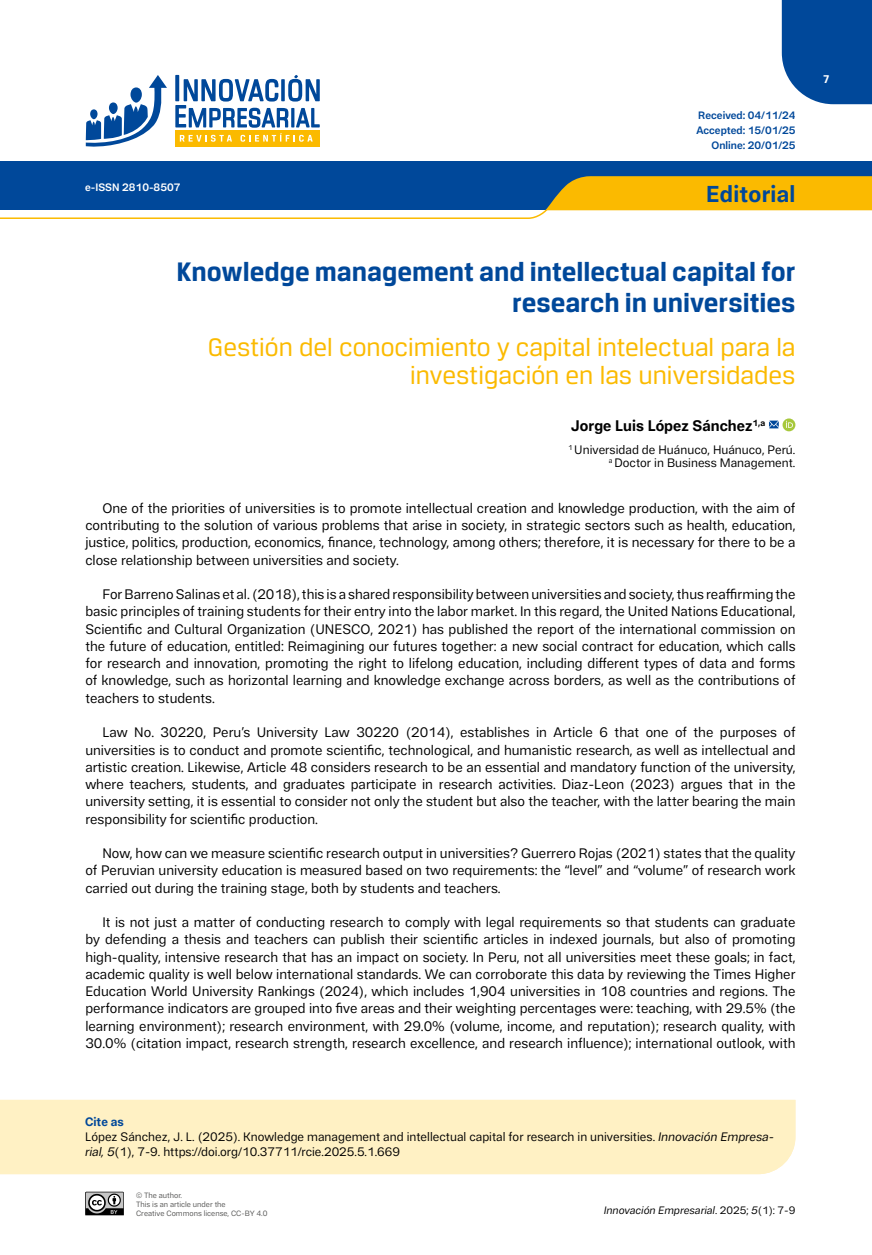
<style>
.page{position:relative;width:872px;height:1255px;background:#fff}
.page>*{position:absolute;margin:0;border:0;box-sizing:border-box;transform-origin:0 0}
.t1{font:700 28.5px/31.5px "Breuer Text";color:#00489a;text-align:right}
.t2{font:27px/28.5px "Breuer Text";color:#fbba00;text-align:right}
.t3{font:700 22.5px "Cabrion";letter-spacing:.01em;color:#00489a}
.t4{font:700 15px "Cabrion";color:#000}
.t5{font:13.5px/17.2px "Cabrion";color:#000;text-align:justify}
.t6{font:12px/15px "Cabrion";color:#000;text-align:right}
.t7{font:700 12px "Breuer Text";color:#fff}
.t8{font:600 10.5px/15px "Cabrion";color:#00489a;text-align:right}
.t9{font:italic 10.5px "Cabrion";color:#000}
.t10{font:600 10.5px "Cabrion";color:#fff}
.t11{font:7.5px/9px "Cabrion";color:#575756}
.s1{font-weight:700;color:#00489a}
.s2{font-style:italic}
.s3{font-style:normal}
</style>
<div class="page">
<div style="left:0;top:161px;width:872px;height:49px;background:#00489a"></div>
<svg style="left:0;top:176px;width:872px;height:43px"></svg>
<div style="left:175px;top:130px;width:145px;height:17px;background:#fbba00"></div>
<svg style="left:86px;top:75px;width:81px;height:72px"></svg>
<svg style="left:175px;top:75px;width:145px;height:67px"></svg>
<div style="left:0;top:1099px;width:795px;height:75px;background:#fff1c4"></div>
<div style="left:782px;top:0;width:90px;height:104px;background:#00489a"></div>
<svg style="left:85px;top:1191px;width:39px;height:24px"></svg>
<svg style="left:769px;top:420px;width:9px;height:8px"></svg>
<svg style="left:782px;top:418px;width:13px;height:13px"></svg>
<svg style="left:786px;top:421px;width:7px;height:7px"></svg>
<p class="t10" style="left:85px;top:180px;width:97px">e-ISSN 2810-8507</p>
<p class="t8" style="left:696px;top:108px;width:101px">Received: 04/11/24<br>Accepted: 15/01/25<br>Online: 20/01/25</p>
<h3 class="t3" style="left:706px;top:180px;width:91px">Editorial</h3>
<h1 class="t1" style="left:176px;top:255px;width:620px">Knowledge management and intellectual capital for research in universities</h1>
<h2 class="t2" style="left:208px;top:332px;width:589px">Gestión del conocimiento y capital intelectual para la investigación en las universidades</h2>
<p class="t4" style="left:571px;top:417px;width:196px">Jorge Luis López Sánchez<sup>1,a</sup></p>
<p class="t6" style="left:568px;top:442px;width:229px;line-height:13.5px"><sup>1</sup> Universidad de Huánuco, Huánuco, Perú. <sup>a</sup> Doctor in Business Management.</p>
<p class="t5" style="left:85px;top:499px;width:711px;text-indent:17px">One of the priorities of universities is to promote intellectual creation and knowledge production, with the aim of contributing to the solution of various problems that arise in society, in strategic sectors such as health, education, justice, politics, production, economics, finance, technology, among others; therefore, it is necessary for there to be a close relationship between universities and society.</p>
<p class="t5" style="left:85px;top:585px;width:711px;text-indent:17px">For Barreno Salinas et al. (2018), this is a shared responsibility between universities and society, thus reaffirming the basic principles of training students for their entry into the labor market. In this regard, the United Nations Educational, Scientific and Cultural Organization (UNESCO, 2021) has published the report of the international commission on the future of education, entitled: Reimagining our futures together: a new social contract for education, which calls for research and innovation, promoting the right to lifelong education, including different types of data and forms of knowledge, such as horizontal learning and knowledge exchange across borders, as well as the contributions of teachers to students.</p>
<p class="t5" style="left:85px;top:723px;width:711px;text-indent:17px">Law No. 30220, Peru’s University Law 30220 (2014), establishes in Article 6 that one of the purposes of universities is to conduct and promote scientific, technological, and humanistic research, as well as intellectual and artistic creation. Likewise, Article 48 considers research to be an essential and mandatory function of the university, where teachers, students, and graduates participate in research activities. Diaz-Leon (2023) argues that in the university setting, it is essential to consider not only the student but also the teacher, with the latter bearing the main responsibility for scientific production.</p>
<p class="t5" style="left:85px;top:844px;width:711px;text-indent:17px">Now, how can we measure scientific research output in universities? Guerrero Rojas (2021) states that the quality of Peruvian university education is measured based on two requirements: the “level” and “volume” of research work carried out during the training stage, both by students and teachers.</p>
<p class="t5" style="left:85px;top:913px;width:711px;text-indent:17px">It is not just a matter of conducting research to comply with legal requirements so that students can graduate by defending a thesis and teachers can publish their scientific articles in indexed journals, but also of promoting high-quality, intensive research that has an impact on society. In Peru, not all universities meet these goals; in fact, academic quality is well below international standards. We can corroborate this data by reviewing the Times Higher Education World University Rankings (2024), which includes 1,904 universities in 108 countries and regions. The performance indicators are grouped into five areas and their weighting percentages were: teaching, with 29.5% (the learning environment); research environment, with 29.0% (volume, income, and reputation); research quality, with 30.0% (citation impact, research strength, research excellence, and research influence); international outlook, with</p>
<p class="t6" style="left:85px;top:1113px;width:690px;text-align:left"><span class="s1">Cite as<br></span>López Sánchez, J. L. (2025). Knowledge management and intellectual capital for research in universities. <span class="s2">Innovación Empresa&shy;rial, 5</span>(1), 7-9. https://doi.org/10.37711/rcie.2025.5.1.669</p>
<p class="t11" style="left:136px;top:1190px;width:133px">© The author.<br>This is an article under the<br>Creative Commons license, CC-BY 4.0</p>
<p class="t9" style="left:604px;top:1203px;width:193px">Innovación Empresarial<span class="s3">. 2025;</span> 5<span class="s3">(1): 7-9</span></p>
<p class="t7" style="left:823px;top:73px;width:7px">7</p>
</div>
